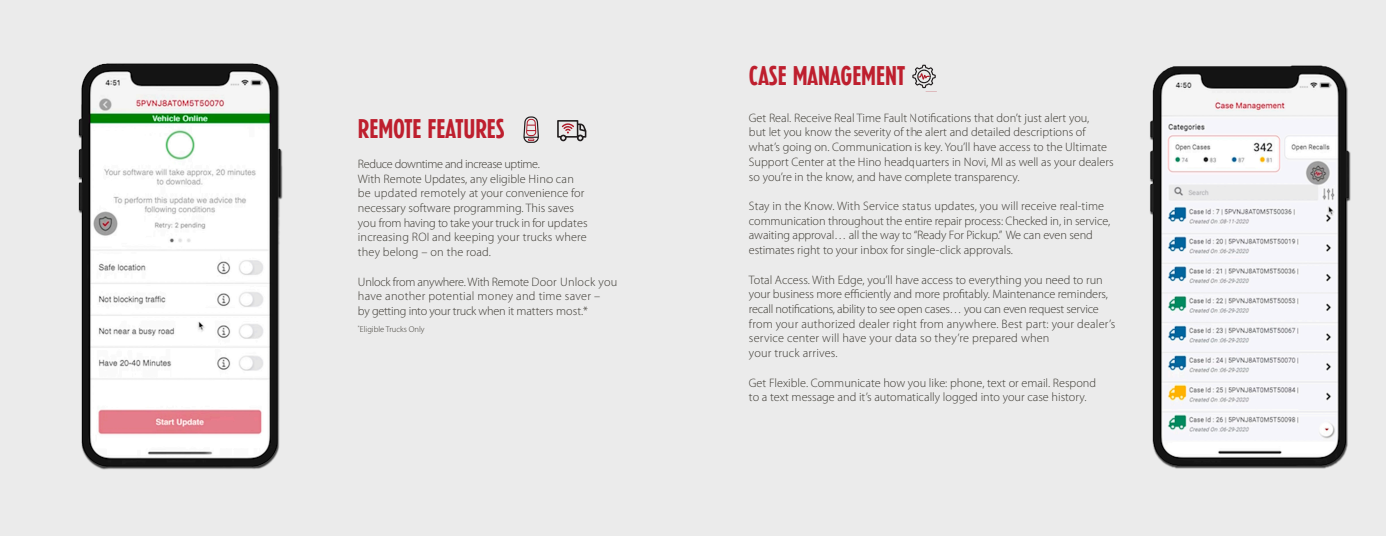
<style>
.page{position:relative;width:1386px;height:536px;background:#ebebeb}
.page>*{position:absolute;margin:0;border:0;box-sizing:border-box;transform-origin:0 0}
.t1{font:700 condensed 26.86px "Erbar LT";color:#be1f2e}
.t2{font:300 12.25px/14.7px "Myriad Pro";color:#3d3a33}
.t3{font:300 12.25px/14.7px "Myriad Pro";letter-spacing:.02em;color:#3d3a33}
.t4{font:300 12.25px "Myriad Pro";letter-spacing:-.02em;color:#3d3a33}
.t5{font:300 12.25px "Myriad Pro";letter-spacing:-.03em;color:#3d3a33}
.t6{font:300 8.49px "Myriad Pro";color:#3d3a33}
</style>
<div class="page">
<img style="left:78px;top:63px;width:205px;height:407px">
<img style="left:1150px;top:65px;width:201px;height:404px">
<svg style="left:912px;top:65px;width:24px;height:23px"></svg>
<svg style="left:557px;top:120px;width:29px;height:21px"></svg>
<svg style="left:523px;top:116px;width:16px;height:27px"></svg>
<p class="t1" style="left:358px;top:113px;width:148px">REMOTE FEATURES</p>
<p class="t5" style="left:358px;top:157px;width:183px">Reduce downtime and increase uptime.</p>
<p class="t2" style="left:358px;top:171px;width:231px">With Remote Updates, any eligible Hino can be updated remotely at your convenience for necessary software programming. This saves you from having to take your truck in for updates increasing ROI and keeping your trucks where</p>
<p class="t2" style="left:358px;top:245px;width:134px">they belong – on the road.</p>
<p class="t3" style="left:358px;top:274px;width:261px">Unlock from anywhere. With Remote Door Unlock you have another potential money and time saver –</p>
<p class="t4" style="left:358px;top:304px;width:232px">by getting into your truck when it matters most.*</p>
<p class="t6" style="left:358px;top:324px;width:68px"><sup>*</sup>Eligible Trucks Only</p>
<p class="t1" style="left:749px;top:60px;width:158px">CASE MANAGEMENT</p>
<p class="t2" style="left:749px;top:110px;width:342px">Get Real. Receive Real Time Fault Notifications that don’t just alert you,</p>
<p class="t2" style="left:749px;top:125px;width:338px">but let you know the severity of the alert and detailed descriptions of</p>
<p class="t2" style="left:749px;top:140px;width:366px">what’s going on. Communication is key. You’ll have access to the Ultimate<br>Support Center at the Hino headquarters in Novi, MI as well as your dealers so you’re in the know, and have complete transparency.</p>
<p class="t2" style="left:749px;top:199px;width:357px">Stay in the Know. With Service status updates, you will receive real-time</p>
<p class="t2" style="left:749px;top:213px;width:363px">communication throughout the entire repair process: Checked in, in service, awaiting approval… all the way to “Ready For Pickup.” We can even send estimates right to your inbox for single-click approvals.</p>
<p class="t2" style="left:749px;top:272px;width:368px">Total Access. With Edge, you’ll have access to everything you need to run your business more efficiently and more profitably. Maintenance reminders, recall notifications, ability to see open cases… you can even request service from your authorized dealer right from anywhere. Best part: your dealer’s service center will have your data so they’re prepared when</p>
<p class="t2" style="left:749px;top:346px;width:90px">your truck arrives.</p>
<p class="t2" style="left:749px;top:375px;width:349px">Get Flexible. Communicate how you like: phone, text or email. Respond</p>
<p class="t2" style="left:749px;top:390px;width:339px">to a text message and it’s automatically logged into your case history.</p>
</div>
